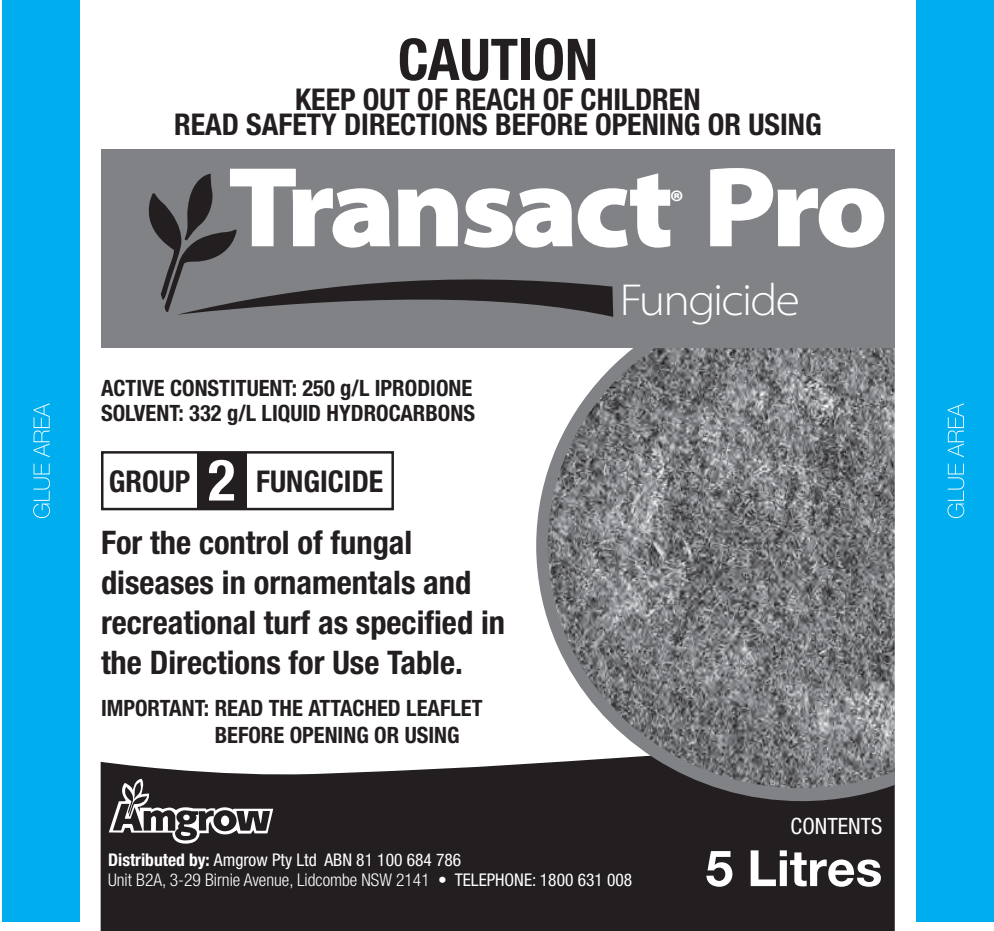
<style>
.page{position:relative;width:994px;height:931px;background:#fff}
.page>*{position:absolute;margin:0;border:0;box-sizing:border-box;transform-origin:0 0}
.t1{font:900 semi-expanded 115px "Myriad Pro";letter-spacing:-.04em;color:#fff}
.t2{font:700 condensed 57.5px "Helvetica Neue";color:#231f20}
.t3{font:700 50px "Helvetica Neue";color:#fff}
.t4{font:300 semi-expanded 45px "Myriad Pro";letter-spacing:-.04em;color:#fff}
.t5{font:700 condensed 32.5px/40px "Helvetica Neue";color:#231f20}
.t6{font:700 condensed 30px/25px "Helvetica Neue";color:#231f20;text-align:center}
.t7{font:900 semi-expanded 30px "Myriad Pro";color:#fff}
.t8{font:700 condensed 22.5px/27.5px "Helvetica Neue";color:#231f20}
.t9{font:condensed 22.5px "Helvetica Neue";color:#fff}
.t10{font:condensed 17.5px/20px "Helvetica Neue";color:#fff}
.s1{font-size:57.5px;color:#fff}
.s2{font-weight:700}
.s3{font-weight:300}
</style>
<div class="page">
<div style="left:101px;top:761px;width:794px;height:170px;background:#231f20"></div>
<svg style="left:536px;top:347px;width:359px;height:454px;background:#848487"></svg>
<div style="left:101px;top:451px;width:293px;height:59px;border:2px solid #231f20"></div>
<div style="left:197px;top:452px;width:50px;height:57px;background:#231f20"></div>
<div style="left:101px;top:149px;width:794px;height:198px;background:#808285"></div>
<div style="left:2px;top:0;width:78px;height:921px;background:#00aeef"></div>
<svg style="left:33px;top:403px;width:17px;height:115px"></svg>
<div style="left:916px;top:0;width:78px;height:921px;background:#00aeef"></div>
<svg style="left:947px;top:403px;width:17px;height:115px"></svg>
<svg style="left:109px;top:778px;width:164px;height:65px;background:#4e4b4c"></svg>
<svg style="left:148px;top:173px;width:465px;height:144px"></svg>
<h2 class="t2" style="left:398px;top:25px;width:202px">CAUTION</h2>
<h3 class="t6" style="left:174px;top:86px;width:649px">KEEP OUT OF REACH OF CHILDREN<br>READ SAFETY DIRECTIONS BEFORE OPENING OR USING</h3>
<h1 class="t1" style="left:227px;top:141px;width:662px">Transact Pro</h1>
<h3 class="t7" style="left:669px;top:184px;width:17px">®</h3>
<p class="t8" style="left:101px;top:375px;width:376px;line-height:25px">ACTIVE CONSTITUENT: 250 g/L IPRODIONE<br>SOLVENT: 332 g/L LIQUID HYDROCARBONS</p>
<h3 class="t6" style="left:109px;top:469px;width:276px">GROUP <span class="s1">2</span> FUNGICIDE</h3>
<h3 class="t5" style="left:101px;top:522px;width:406px">For the control of fungal diseases in ornamentals and recreational turf as specified in the Directions for Use Table.</h3>
<p class="t8" style="left:215px;top:693px;width:269px;text-indent:-114px">IMPORTANT: READ THE ATTACHED LEAFLET<br>BEFORE OPENING OR USING</p>
<h3 class="t4" style="left:620px;top:275px;width:182px">Fungicide</h3>
<p class="t10" style="left:108px;top:849px;width:526px"><span class="s2">Distributed by:</span> AMGROW PTY LTD ABN 81 100 684 786<br><span class="s3">Unit B2A, 3-29 Birnie Avenue, Lidcombe NSW 2141</span> • TELEPHONE: 1800 631 008</p>
<p class="t9" style="left:791px;top:812px;width:93px">CONTENTS</p>
<h3 class="t3" style="left:705px;top:837px;width:178px">5 Litres</h3>
</div>
